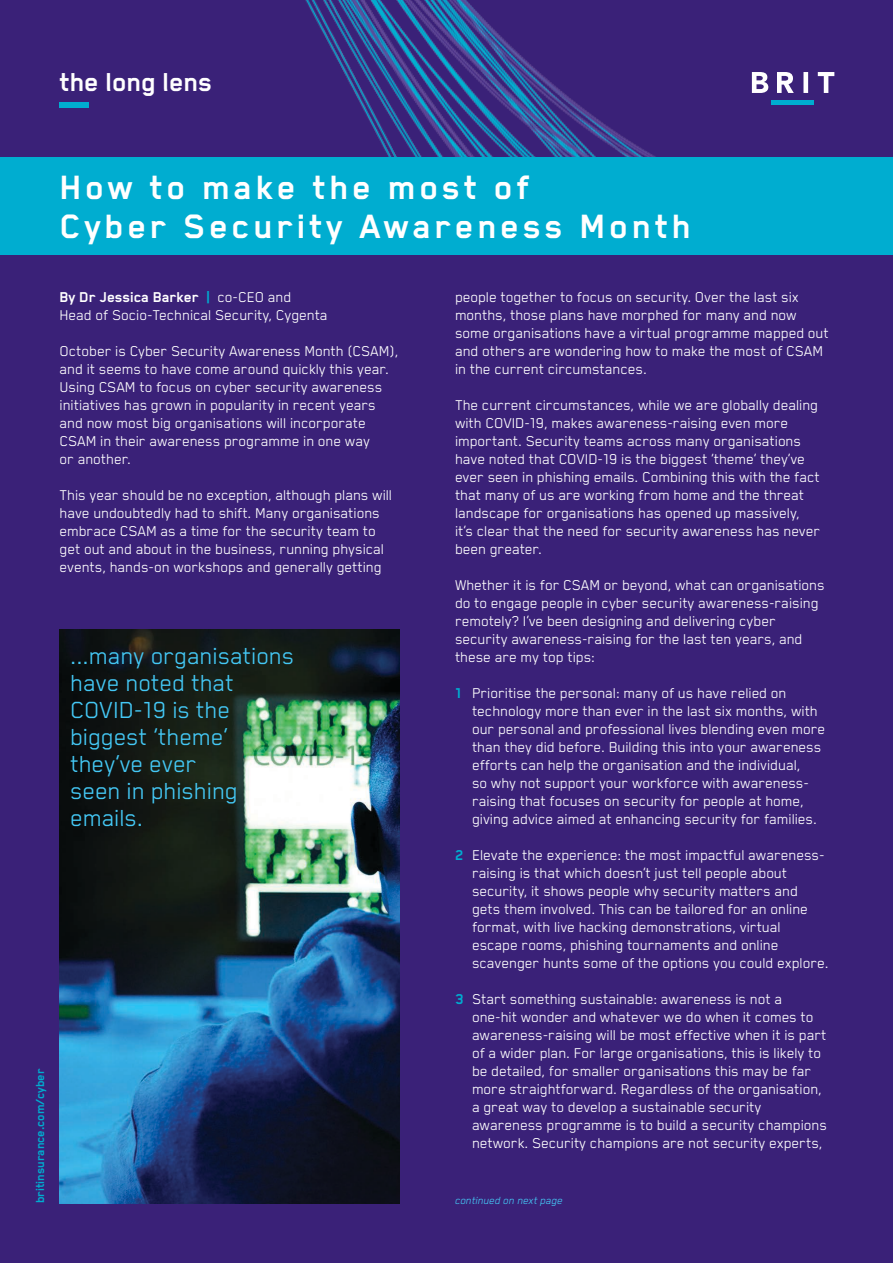
<style>
.page{position:relative;width:893px;height:1263px;background:#3a2178}
.page>*{position:absolute;margin:0;border:0;box-sizing:border-box;transform-origin:0 0}
.t1{font:700 39px/39px "Blender";letter-spacing:.1em;color:#fff}
.t2{font:700 30px "Blender";color:#fff}
.t3{font:27px/27px "Blender";color:#44c8f5}
.t4{font:16.5px/18px "Blender";color:#fff}
.t5{font:700 13.5px "Blender";color:#00add0}
.t6{font:italic 12px "Blender";color:#44c8f5}
.s1{font-weight:700}
.s2{font-weight:700;color:#00add0}
</style>
<div class="page">
<img style="left:305px;top:0;width:351px;height:157px">
<div style="left:0;top:157px;width:893px;height:98px;background:#00add0"></div>
<svg style="left:752px;top:72px;width:82px;height:21px"></svg>
<div style="left:772px;top:100px;width:42px;height:5px;background:#00add0"></div>
<div style="left:60px;top:102px;width:29px;height:5px;background:#00add0"></div>
<img style="left:60px;top:629px;width:340px;height:574px">
<h2 class="t2" style="left:60px;top:66px;width:154px">the long lens</h2>
<h1 class="t1" style="left:60px;top:168px;width:633px">How to make the most of<br>Cyber Security Awareness Month</h1>
<p class="t4" style="left:60px;top:287px;width:270px"><span class="s1">By Dr Jessica Barker</span> <span class="s2">|</span> co-CEO and<br>Head of Socio-Technical Security, Cygenta</p>
<p class="t4" style="left:60px;top:341px;width:340px">October is Cyber Security Awareness Month (CSAM), and it seems to have come around quickly this year.<br>Using CSAM to focus on cyber security awareness initiatives has grown in popularity in recent years and now most big organisations will incorporate CSAM in their awareness programme in one way<br>or another.</p>
<p class="t4" style="left:60px;top:485px;width:334px">This year should be no exception, although plans will have undoubtedly had to shift. Many organisations embrace CSAM as a time for the security team to get out and about in the business, running physical events, hands-on workshops and generally getting</p>
<h3 class="t3" style="left:70px;top:642px;width:225px">...many organisations have noted that<br>COVID-19 is the biggest ‘theme’ they’ve ever<br>seen in phishing emails.</h3>
<p class="t5" style="left:33px;top:1203px;width:136px;rotate:-90deg">britinsurance.com/cyber</p>
<p class="t4" style="left:455px;top:287px;width:375px">people together to focus on security. Over the last six months, those plans have morphed for many and now some organisations have a virtual programme mapped out and others are wondering how to make the most of CSAM in the current circumstances.</p>
<p class="t4" style="left:455px;top:395px;width:367px">The current circumstances, while we are globally dealing with COVID-19, makes awareness-raising even more important. Security teams across many organisations have noted that COVID-19 is the biggest ‘theme’ they’ve ever seen in phishing emails. Combining this with the fact that many of us are working from home and the threat landscape for organisations has opened up massively, it’s clear that the need for security awareness has never been greater.</p>
<p class="t4" style="left:455px;top:575px;width:371px">Whether it is for CSAM or beyond, what can organisations do to engage people in cyber security awareness-raising remotely? I’ve been designing and delivering cyber security awareness-raising for the last ten years, and these are my top tips:</p>
<p class="t4" style="left:472px;top:683px;width:355px;text-indent:-17px"><span class="s2">1</span> Prioritise the personal: many of us have relied on technology more than ever in the last six months, with our personal and professional lives blending even more than they did before. Building this into your awareness efforts can help the organisation and the individual,<br>so why not support your workforce with awareness&shy;raising that focuses on security for people at home, giving advice aimed at enhancing security for families.</p>
<p class="t4" style="left:472px;top:845px;width:358px;text-indent:-17px"><span class="s2">2</span> Elevate the experience: the most impactful awareness&shy;raising is that which doesn’t just tell people about security, it shows people why security matters and gets them involved. This can be tailored for an online format, with live hacking demonstrations, virtual escape rooms, phishing tournaments and online scavenger hunts some of the options you could explore.</p>
<p class="t4" style="left:472px;top:989px;width:356px;text-indent:-17px"><span class="s2">3</span> Start something sustainable: awareness is not a one-hit wonder and whatever we do when it comes to awareness-raising will be most effective when it is part of a wider plan. For large organisations, this is likely to be detailed, for smaller organisations this may be far more straightforward. Regardless of the organisation, a great way to develop a sustainable security awareness programme is to build a security champions network. Security champions are not security experts,</p>
<p class="t6" style="left:455px;top:1194px;width:109px">continued on next page</p>
</div>
